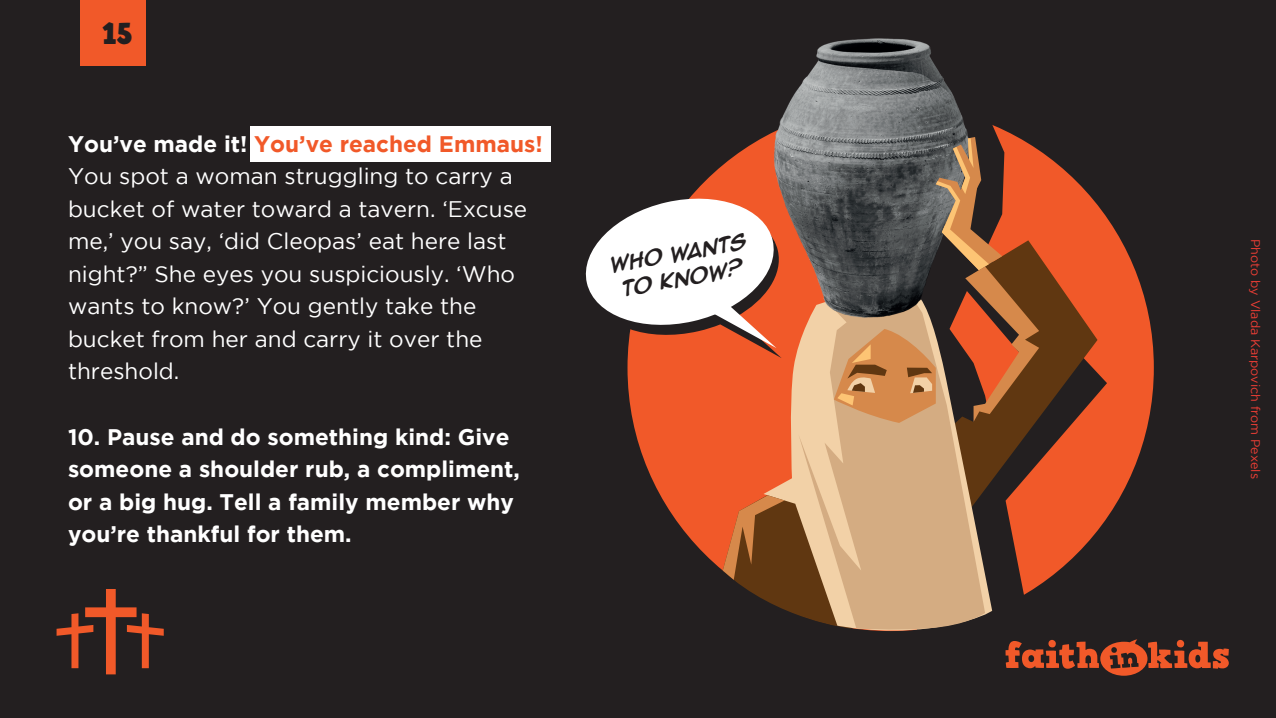
<style>
.page{position:relative;width:1276px;height:718px;background:#fff}
.page>*{position:absolute;margin:0;border:0;box-sizing:border-box;transform-origin:0 0}
.t1{font:30px "HVD Comic Serif Pro";color:#231f20}
.t2{font:22.5px/32.5px "Gotham";color:#fff}
.t3{font:700 22.5px/32.5px "Gotham";color:#fff}
.t4{font:700 17.5px/25.1px "Anime Ace 2.0 BB";color:#231f20;text-align:center}
.t5{font:12.5px "Gotham";color:#ee3e35}
.s1{font-weight:700}
.s2{font-weight:700;color:#f15929}
</style>
<div class="page">
<div style="left:0;top:0;width:1275px;height:717px;background:#231f20"></div>
<div style="left:627px;top:104px;width:526px;height:527px;background:#f15929;border-radius:50%"></div>
<div style="left:80px;top:0;width:66px;height:66px;background:#f15929"></div>
<svg style="left:1005px;top:639px;width:224px;height:36px"></svg>
<svg style="left:57px;top:589px;width:107px;height:85px"></svg>
<svg style="left:973px;top:118px;width:134px;height:522px"></svg>
<svg style="left:733px;top:240px;width:364px;height:388px"></svg>
<svg style="left:763px;top:322px;width:229px;height:312px"></svg>
<svg style="left:798px;top:322px;width:187px;height:309px;background:#cba57d"></svg>
<img style="left:768px;top:38px;width:205px;height:284px">
<svg style="left:723px;top:495px;width:61px;height:84px"></svg>
<svg style="left:585px;top:191px;width:198px;height:167px"></svg>
<svg style="left:834px;top:137px;width:205px;height:286px;background:#875d43"></svg>
<div style="left:250px;top:126px;width:301px;height:35px;background:#fff"></div>
<h1 class="t1" style="left:102px;top:14px;width:31px">15</h1>
<p class="t2" style="left:68px;top:127px;width:476px"><span class="s1">You’ve made it!</span> <span class="s2">You’ve reached Emmaus!<br></span>You spot a woman struggling to carry a bucket of water toward a tavern. ‘Excuse me,’ you say, ‘did Cleopas’ eat here last night?” She eyes you suspiciously. ‘Who wants to know?’ You gently take the bucket from her and carry it over the threshold.</p>
<p class="t3" style="left:68px;top:419px;width:453px">10. Pause and do something kind: Give someone a shoulder rub, a compliment, or a big hug. Tell a family member why you’re thankful for them.</p>
<p class="t4" style="left:608px;top:251px;width:140px;rotate:-10deg">Who wants to know?</p>
<p class="t5" style="left:1262px;top:239px;width:241px;rotate:90deg">Photo by Vlada Karpovich from Pexels</p>
</div>
